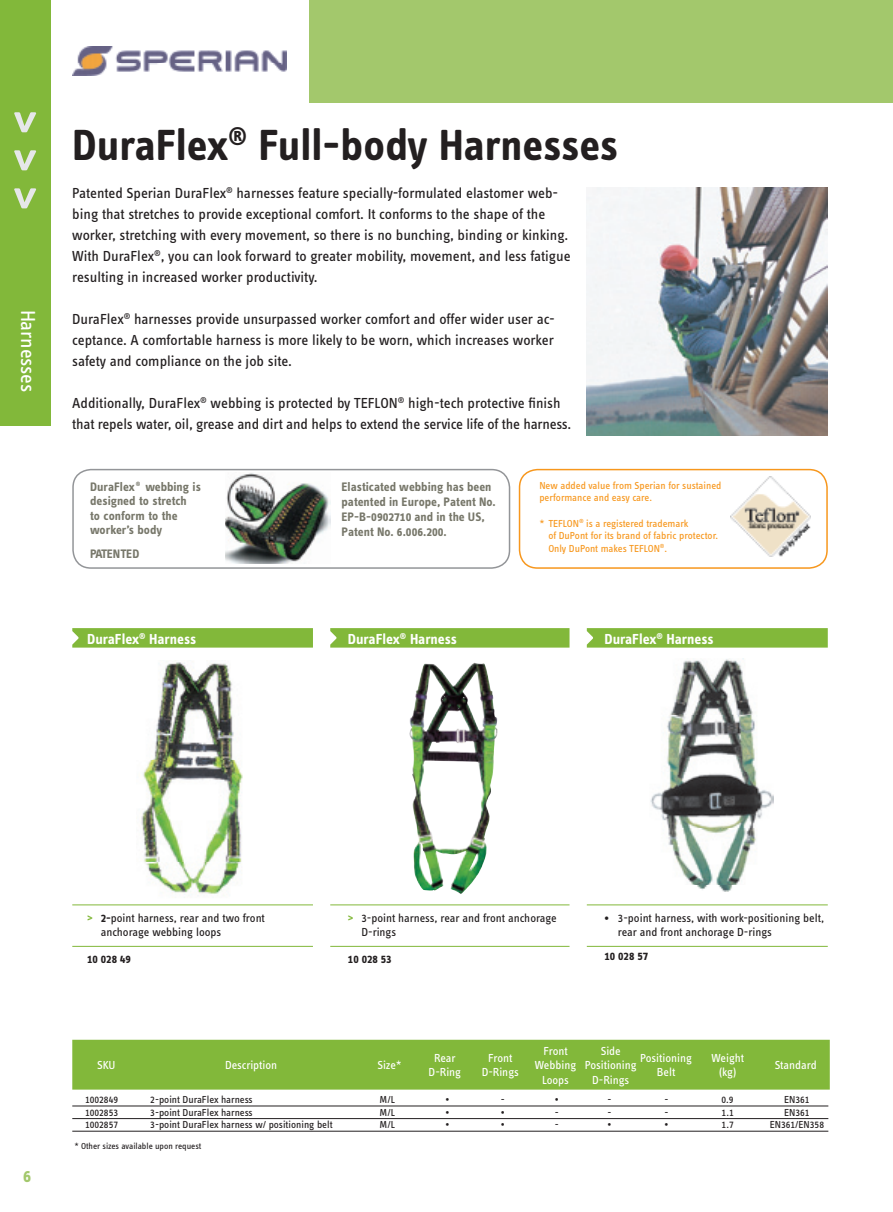
<style>
.page{position:relative;width:893px;height:1212px;background:#fff}
.page>*{position:absolute;margin:0;border:0;box-sizing:border-box;transform-origin:0 0}
.t1{font:45px "Info Text Bold Tf";color:#231f20}
.t2{font:21px "Info Text Book Tf";letter-spacing:-.01em;color:#fff}
.t3{font:15px/21px "Info Text Book Tf";color:#231f20}
.t4{font:15px "Info Text Bold Tf";letter-spacing:-.01em;color:#fff}
.t5{font:12.75px/14.4px "Info Text Bold Tf";color:#77776a}
.t6{font:12px/14.4px "Info Text Book Tf";color:#231f20}
.t7{font:12px/14.4px "Info Text Book Tf";color:#fff;text-align:center}
.t8{font:12px "Info Text Bold Tf";color:#231f20}
.t9{font:10.5px "Info Text Book Tf";color:#231f20}
.t10{font:10.5px/12.6px "Info Text Book Tf";color:#f7971d}
.t11{font:9px "Info Text Book Tf";color:#231f20}
.s1{font-family:"Info Text Bold Tf";color:#82b83a}
.s2{font-family:"Info Text Bold Tf"}
</style>
<div class="page">
<div style="left:0;top:0;width:51px;height:425px;background:#82b83a"></div>
<svg style="left:14px;top:112px;width:22px;height:20px"></svg>
<svg style="left:14px;top:150px;width:22px;height:20px"></svg>
<svg style="left:14px;top:188px;width:22px;height:20px"></svg>
<div style="left:309px;top:0;width:584px;height:102px;background:#a3c86c"></div>
<img style="left:72px;top:47px;width:214px;height:28px">
<svg style="left:72px;top:628px;width:241px;height:20px;background:#86ba40"></svg>
<hr style="left:72px;top:946px;width:241px;height:1px;background:#82b83a">
<img style="left:141px;top:660px;width:102px;height:236px">
<hr style="left:72px;top:904px;width:241px;height:1px;background:#82b83a">
<svg style="left:330px;top:628px;width:239px;height:20px;background:#86ba40"></svg>
<img style="left:411px;top:671px;width:85px;height:213px">
<hr style="left:330px;top:946px;width:239px;height:1px;background:#82b83a">
<hr style="left:330px;top:904px;width:239px;height:1px;background:#82b83a">
<img style="left:650px;top:659px;width:123px;height:232px">
<svg style="left:587px;top:628px;width:241px;height:20px;background:#86ba40"></svg>
<hr style="left:587px;top:946px;width:241px;height:1px;background:#82b83a">
<hr style="left:587px;top:904px;width:241px;height:1px;background:#82b83a">
<div style="left:72px;top:1040px;width:758px;height:49px;background:#82b83a"></div>
<hr style="left:72px;top:1106px;width:756px;height:1px;background:#231f20">
<hr style="left:72px;top:1118px;width:756px;height:1px;background:#231f20">
<hr style="left:72px;top:1131px;width:756px;height:1px;background:#231f20">
<img style="left:587px;top:187px;width:241px;height:249px">
<img style="left:730px;top:476px;width:80px;height:80px">
<div style="left:519px;top:469px;width:309px;height:100px;border:2px solid #f7971d;border-radius:18px"></div>
<img style="left:226px;top:473px;width:104px;height:90px">
<div style="left:72px;top:469px;width:438px;height:100px;border:2px solid #939598;border-radius:18px"></div>
<h2 class="t2" style="left:40px;top:309px;width:84px;rotate:90deg">Harnesses</h2>
<h1 class="t1" style="left:72px;top:119px;width:548px">DuraFlex<sup>®</sup> Full-body Harnesses</h1>
<p class="t3" style="left:72px;top:183px;width:500px">Patented Sperian DuraFlex<sup>®</sup> harnesses feature specially-formulated elastomer web&shy;bing that stretches to provide exceptional comfort. It conforms to the shape of the worker, stretching with every movement, so there is no bunching, binding or kinking.<br>With DuraFlex<sup>®</sup>, you can look forward to greater mobility, movement, and less fatigue resulting in increased worker productivity.</p>
<p class="t3" style="left:72px;top:309px;width:484px;text-align:justify">DuraFlex<sup>®</sup> harnesses provide unsurpassed worker comfort and offer wider user ac&shy;ceptance. A comfortable harness is more likely to be worn, which increases worker safety and compliance on the job site.</p>
<p class="t3" style="left:72px;top:393px;width:501px">Additionally, DuraFlex<sup>®</sup> webbing is protected by TEFLON<sup>®</sup> high-tech protective finish that repels water, oil, grease and dirt and helps to extend the service life of the harness.</p>
<p class="t5" style="left:90px;top:480px;width:112px">DuraFlex<sup>®</sup> webbing is designed to stretch<br>to conform to the worker’s body</p>
<p class="t5" style="left:90px;top:547px;width:51px">PATENTED</p>
<p class="t4" style="left:87px;top:630px;width:111px">DuraFlex<sup>®</sup> Harness</p>
<p class="t5" style="left:342px;top:479px;width:156px;line-height:15.3px">Elasticated webbing has been patented in Europe, Patent No.<br>EP-B-0902710 and in the US,<br>Patent No. 6.006.200.</p>
<p class="t4" style="left:348px;top:630px;width:111px">DuraFlex<sup>®</sup> Harness</p>
<p class="t10" style="left:539px;top:479px;width:184px">New added value from Sperian for sustained performance and easy care.</p>
<p class="t10" style="left:548px;top:517px;width:171px;text-indent:-9px">* TEFLON<sup>®</sup> is a registered trademark<br>of DuPont for its brand of fabric protector.<br>Only DuPont makes TEFLON<sup>®</sup>.</p>
<p class="t4" style="left:604px;top:630px;width:111px">DuraFlex<sup>®</sup> Harness</p>
<p class="t6" style="left:101px;top:911px;width:166px;text-indent:-14px"><span class="s1">&gt;</span> <span class="s2">2-</span>point harness, rear and two front anchorage webbing loops</p>
<p class="t8" style="left:87px;top:952px;width:45px">10 028 49</p>
<p class="t6" style="left:361px;top:911px;width:197px;text-indent:-14px"><span class="s1">&gt;</span> 3-point harness, rear and front anchorage<br>D-rings</p>
<p class="t8" style="left:348px;top:952px;width:39px">10 028 53</p>
<p class="t6" style="left:618px;top:911px;width:208px;text-indent:-14px"><span class="s2">•</span> 3-point harness, with work-positioning belt, rear and front anchorage D-rings</p>
<p class="t8" style="left:604px;top:949px;width:45px">10 028 57</p>
<p class="t7" style="left:97px;top:1058px;width:20px">SKU</p>
<p class="t7" style="left:225px;top:1058px;width:54px">Description</p>
<p class="t7" style="left:377px;top:1058px;width:26px">Size*</p>
<p class="t7" style="left:429px;top:1051px;width:34px">Rear<br>D-Ring</p>
<p class="t7" style="left:482px;top:1051px;width:39px">Front<br>D-Rings</p>
<p class="t7" style="left:535px;top:1043px;width:43px">Front<br>Webbing<br>Loops</p>
<p class="t7" style="left:585px;top:1043px;width:54px">Side<br>Positioning<br>D-Rings</p>
<p class="t7" style="left:640px;top:1051px;width:54px">Positioning<br>Belt</p>
<p class="t7" style="left:711px;top:1051px;width:34px">Weight (kg)</p>
<p class="t7" style="left:775px;top:1058px;width:44px">Standard</p>
<p class="t9" style="left:85px;top:1093px;width:35px">1002849</p>
<p class="t9" style="left:150px;top:1093px;width:104px">2-point DuraFlex harness</p>
<p class="t9" style="left:380px;top:1093px;width:17px">M/L</p>
<p class="t9" style="left:445px;top:1093px;width:5px">•</p>
<p class="t9" style="left:501px;top:1093px;width:6px">-</p>
<p class="t9" style="left:555px;top:1093px;width:5px">•</p>
<p class="t9" style="left:607px;top:1093px;width:6px">-</p>
<p class="t9" style="left:664px;top:1093px;width:6px">-</p>
<p class="t9" style="left:722px;top:1093px;width:14px">0.9</p>
<p class="t9" style="left:784px;top:1093px;width:27px">EN361</p>
<p class="t9" style="left:85px;top:1106px;width:35px">1002853</p>
<p class="t9" style="left:150px;top:1106px;width:104px">3-point DuraFlex harness</p>
<p class="t9" style="left:380px;top:1106px;width:17px">M/L</p>
<p class="t9" style="left:445px;top:1106px;width:5px">•</p>
<p class="t9" style="left:501px;top:1106px;width:5px">•</p>
<p class="t9" style="left:555px;top:1106px;width:6px">-</p>
<p class="t9" style="left:607px;top:1106px;width:6px">-</p>
<p class="t9" style="left:664px;top:1106px;width:6px">-</p>
<p class="t9" style="left:722px;top:1106px;width:14px">1.1</p>
<p class="t9" style="left:784px;top:1106px;width:27px">EN361</p>
<p class="t9" style="left:85px;top:1118px;width:35px">1002857</p>
<p class="t9" style="left:150px;top:1118px;width:184px">3-point DuraFlex harness w/ positioning belt</p>
<p class="t9" style="left:380px;top:1118px;width:17px">M/L</p>
<p class="t9" style="left:445px;top:1118px;width:5px">•</p>
<p class="t9" style="left:501px;top:1118px;width:5px">•</p>
<p class="t9" style="left:555px;top:1118px;width:6px">-</p>
<p class="t9" style="left:607px;top:1118px;width:5px">•</p>
<p class="t9" style="left:664px;top:1118px;width:5px">•</p>
<p class="t9" style="left:722px;top:1118px;width:14px">1.7</p>
<p class="t9" style="left:770px;top:1118px;width:56px">EN361/EN358</p>
<p class="t11" style="left:74px;top:1141px;width:128px">* Other sizes available upon request</p>
</div>
